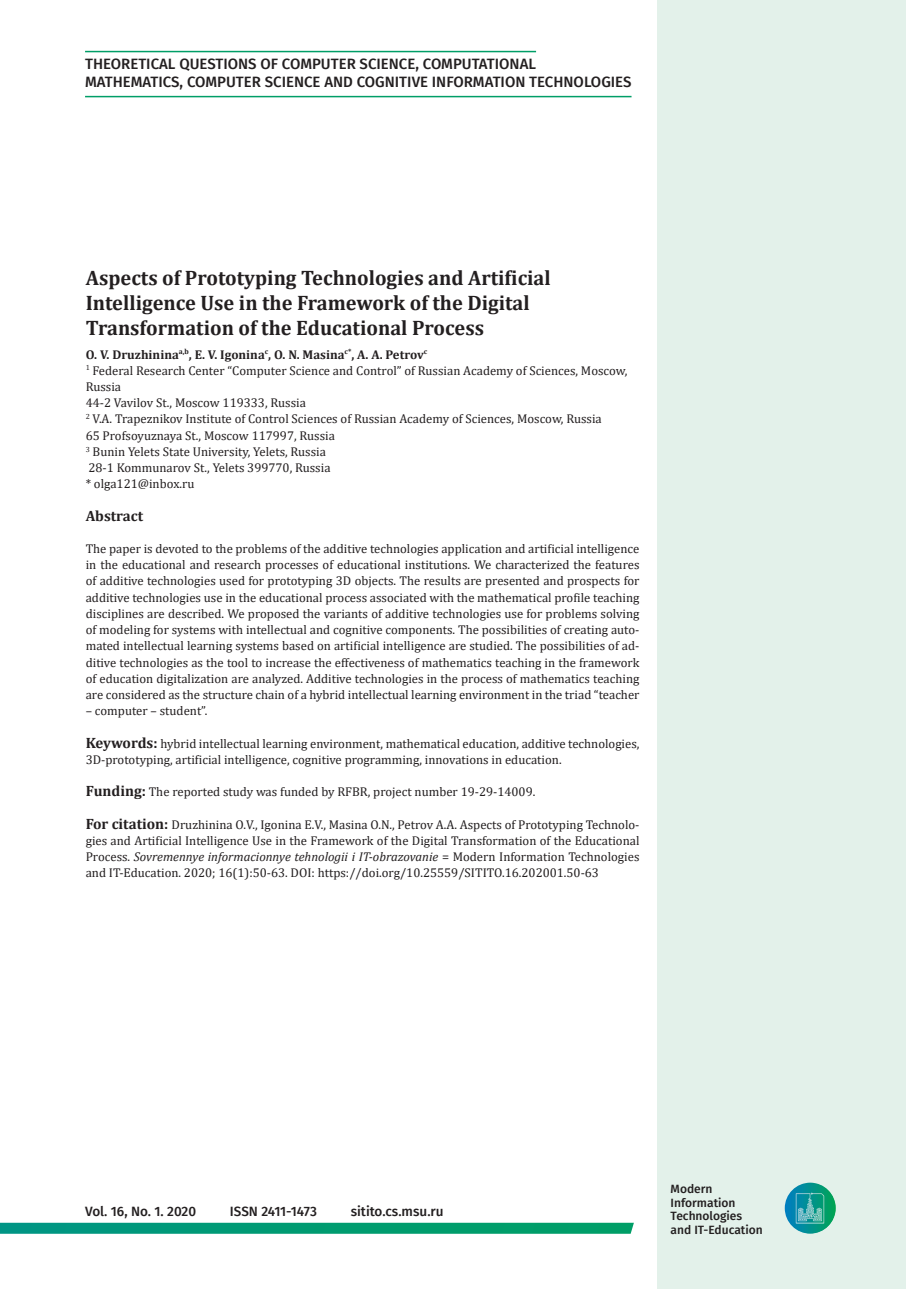
<style>
.page{position:relative;width:906px;height:1289px;background:#fff}
.page>*{position:absolute;margin:0;border:0;box-sizing:border-box;transform-origin:0 0}
.t1{font:700 21px/25.2px "Cambria";color:#231f20}
.t2{font:500 15px/18px "Fira Sans";color:#231f20}
.t3{font:700 15px "Cambria";color:#231f20}
.t4{font:500 13.5px "Fira Sans";color:#231f20}
.t5{font:12.75px/16.2px "Cambria";color:#231f20}
.t6{font:500 12px/13.5px "Fira Sans";color:#231f20}
.s1{font-weight:700}
.s2{font-weight:700;font-size:15px}
.s3{font-style:italic}
</style>
<div class="page">
<div style="left:657px;top:0;width:249px;height:1288px;background:#e3f1ea"></div>
<img style="left:784px;top:1182px;width:52px;height:51px;border-radius:26px">
<svg style="left:0;top:1222px;width:634px;height:11px;background:#12a17c"></svg>
<hr style="left:85px;top:51px;width:451px;height:1px;background:#009e67">
<hr style="left:85px;top:96px;width:546px;height:1px;background:#009e67">
<p class="t2" style="left:85px;top:54px;width:548px">THEORETICAL QUESTIONS OF COMPUTER SCIENCE, COMPUTATIONAL<br>MATHEMATICS, COMPUTER SCIENCE AND COGNITIVE INFORMATION TECHNOLOGIES</p>
<h1 class="t1" style="left:86px;top:264px;width:466px">Aspects of Prototyping Technologies and Artificial<br>Intelligence Use in the Framework of the Digital<br>Transformation of the Educational Process</h1>
<p class="t5" style="left:86px;top:346px;width:543px"><span class="s1">O. V. Druzhinina</span><sup>a,b</sup><span class="s1">, E. V. Igonina</span><sup>c</sup><span class="s1">, O. N. Masina</span><sup>c*</sup><span class="s1">, А. А. Petrov</span><sup>c<br></sup><sup>1</sup> Federal Research Center “Computer Science and Control” of Russian Academy of Sciences, Moscow, Russia<br>44-2 Vavilov St., Moscow 119333, Russia<br><sup>2</sup> V.A. Trapeznikov Institute of Control Sciences of Russian Academy of Sciences, Moscow, Russia<br>65 Profsoyuznaya St., Moscow 117997, Russia<br><sup>3</sup> Bunin Yelets State University, Yelets, Russia<br>28-1 Kommunarov St., Yelets 399770, Russia<br>* olga121@inbox.ru</p>
<p class="t3" style="left:86px;top:505px;width:59px">Abstract</p>
<p class="t5" style="left:86px;top:540px;width:555px;text-align:justify">The paper is devoted to the problems of the additive technologies application and artificial intelligence in the educational and research processes of educational institutions. We characterized the features of additive technologies used for prototyping 3D objects. The results are presented and prospects for additive technologies use in the educational process associated with the mathematical profile teaching disciplines are described. We proposed the variants of additive technologies use for problems solving of modeling for systems with intellectual and cognitive components. The possibilities of creating auto&shy;mated intellectual learning systems based on artificial intelligence are studied. The possibilities of ad&shy;ditive technologies as the tool to increase the effectiveness of mathematics teaching in the framework of education digitalization are analyzed. Additive technologies in the process of mathematics teaching are considered as the structure chain of a hybrid intellectual learning environment in the triad “teacher</p>
<p class="t5" style="left:86px;top:702px;width:123px">– computer – student”.</p>
<p class="t5" style="left:86px;top:735px;width:555px"><span class="s2">Keywords:</span> hybrid intellectual learning environment, mathematical education, additive technologies,<br>3D-prototyping, artificial intelligence, cognitive programming, innovations in education.</p>
<p class="t5" style="left:86px;top:783px;width:451px"><span class="s2">Funding:</span> The reported study was funded by RFBR, project number 19-29-14009.</p>
<p class="t5" style="left:86px;top:816px;width:555px;text-align:justify"><span class="s2">For citation:</span> Druzhinina O.V., Igonina E.V., Masina O.N., Petrov A.A. Aspects of Prototyping Technolo&shy;gies and Artificial Intelligence Use in the Framework of the Digital Transformation of the Educational Process. <span class="s3">Sovremennye informacionnye tehnologii i IT-obrazovanie</span> = Modern Information Technologies and IT-Education. 2020; 16(1):50-63. DOI: https://doi.org/10.25559/SITITO.16.202001.50-63</p>
<p class="t4" style="left:85px;top:1200px;width:113px">Vol. 16, No. 1. 2020</p>
<p class="t4" style="left:230px;top:1200px;width:88px">ISSN 2411-1473</p>
<p class="t4" style="left:351px;top:1200px;width:94px">sitito.cs.msu.ru</p>
<p class="t6" style="left:670px;top:1181px;width:94px">Modern<br>Information<br>Technologies and IT-Education</p>
</div>
